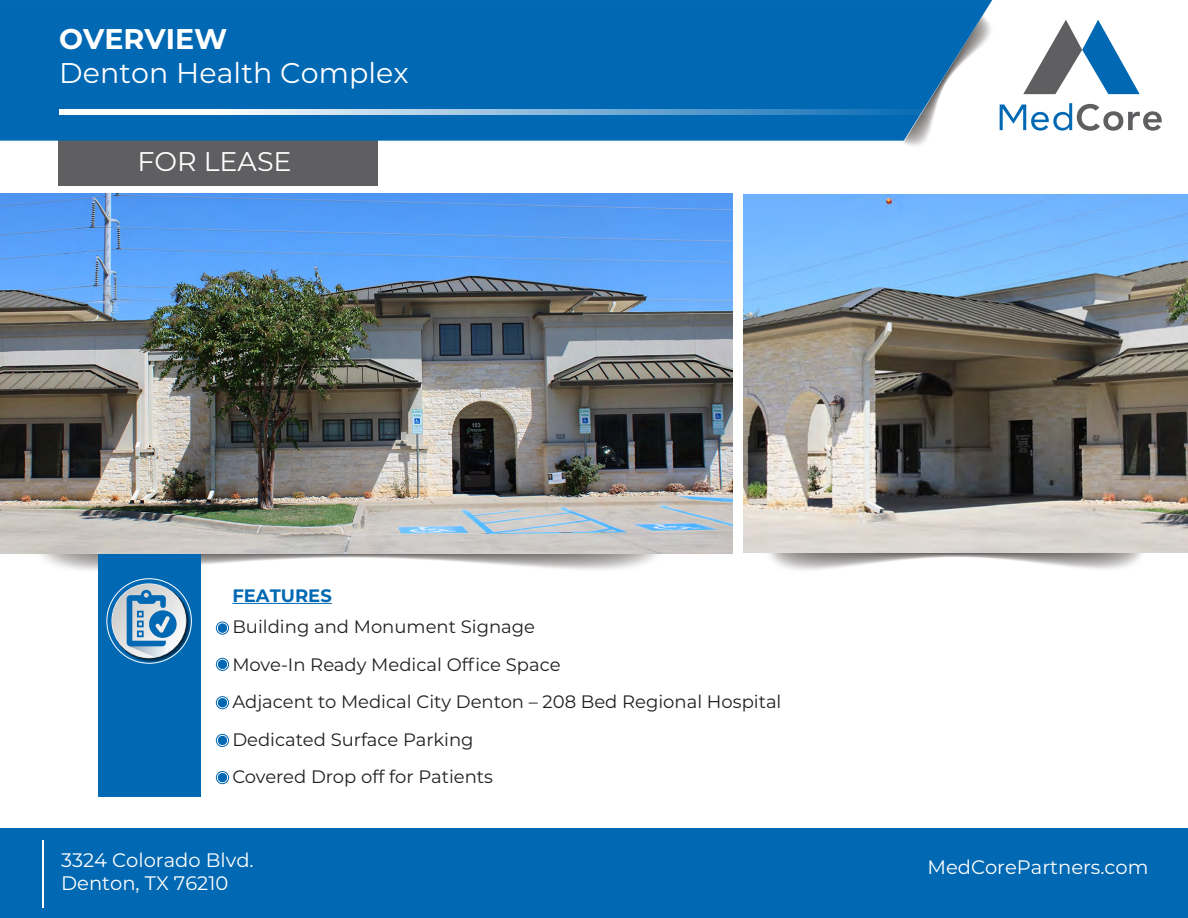
<style>
.page{position:relative;width:1188px;height:918px;background:#fff}
.page>*{position:absolute;margin:0;border:0;box-sizing:border-box;transform-origin:0 0}
.t1{font:28.5px "Montserrat";letter-spacing:.005em;color:#fff}
.t2{font:700 28.5px "Montserrat";color:#fff}
.t3{font:27px "Montserrat";color:#fff}
.t4{font:19.5px/23.4px "Montserrat";color:#fff}
.t5{font:18px/37.5px "Montserrat";color:#231f20}
.t6{font:700 18px "Montserrat";color:#0168b3}
</style>
<div class="page">
<svg style="left:28px;top:553px;width:644px;height:22px"></svg>
<div style="left:98px;top:513px;width:102px;height:284px;background:#0168b3"></div>
<svg style="left:112px;top:584px;width:74px;height:74px"></svg>
<svg style="left:127px;top:590px;width:59px;height:67px"></svg>
<svg style="left:218px;top:624px;width:9px;height:9px"></svg>
<div style="left:218px;top:623px;width:9px;height:10px;background:#0168b3;border-radius:50%"></div>
<div style="left:216px;top:622px;width:13px;height:13px;border:1px solid #0168b3;border-radius:50%"></div>
<svg style="left:218px;top:660px;width:9px;height:9px"></svg>
<div style="left:218px;top:660px;width:9px;height:9px;background:#0168b3;border-radius:50%"></div>
<div style="left:216px;top:658px;width:13px;height:13px;border:1px solid #0168b3;border-radius:50%"></div>
<svg style="left:218px;top:698px;width:9px;height:9px"></svg>
<div style="left:218px;top:698px;width:9px;height:9px;background:#0168b3;border-radius:50%"></div>
<div style="left:216px;top:696px;width:13px;height:13px;border:1px solid #0168b3;border-radius:50%"></div>
<svg style="left:218px;top:736px;width:9px;height:9px"></svg>
<div style="left:218px;top:736px;width:9px;height:9px;background:#0168b3;border-radius:50%"></div>
<div style="left:216px;top:734px;width:13px;height:13px;border:1px solid #0168b3;border-radius:50%"></div>
<svg style="left:218px;top:773px;width:9px;height:9px"></svg>
<div style="left:218px;top:773px;width:9px;height:9px;background:#0168b3;border-radius:50%"></div>
<div style="left:216px;top:771px;width:13px;height:13px;border:1px solid #0168b3;border-radius:50%"></div>
<svg style="left:769px;top:553px;width:374px;height:17px"></svg>
<div style="left:0;top:829px;width:1188px;height:89px;background:#0168b3"></div>
<hr style="left:42px;top:840px;width:2px;height:67px;background:#fff">
<div style="left:58px;top:139px;width:320px;height:47px;background:#5f5f62"></div>
<div style="left:0;top:0;width:898px;height:141px;background:#0168b3"></div>
<svg style="left:898px;top:0;width:264px;height:146px"></svg>
<svg style="left:59px;top:110px;width:898px;height:4px"></svg>
<img style="left:0;top:194px;width:733px;height:359px">
<img style="left:743px;top:194px;width:445px;height:359px">
<hr style="left:232px;top:603px;width:100px;height:1px;background:#0168b3">
<h1 class="t2" style="left:59px;top:18px;width:170px">OVERVIEW</h1>
<h1 class="t1" style="left:59px;top:54px;width:351px">Denton Health Complex</h1>
<h2 class="t3" style="left:137px;top:143px;width:156px">FOR LEASE</h2>
<p class="t6" style="left:232px;top:582px;width:101px">FEATURES</p>
<p class="t5" style="left:232px;top:608px;width:551px">Building and Monument Signage<br>Move-In Ready Medical Office Space<br>Adjacent to Medical City Denton – 208 Bed Regional Hospital Dedicated Surface Parking<br>Covered Drop off for Patients</p>
<p class="t4" style="left:61px;top:848px;width:194px">3324 Colorado Blvd.<br>Denton, TX 76210</p>
<p class="t4" style="left:927px;top:855px;width:223px">MedCorePartners.com</p>
</div>
